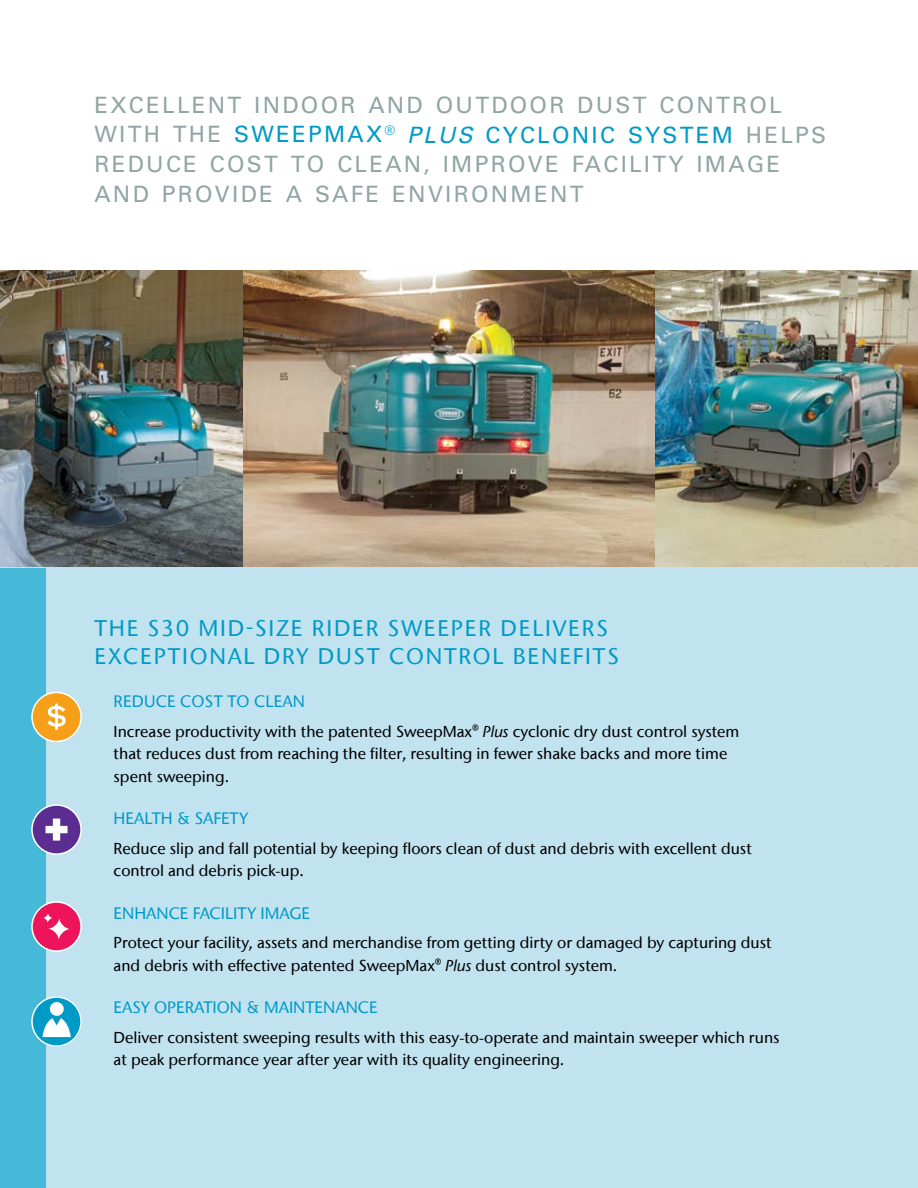
<style>
.page{position:relative;width:918px;height:1188px;background:#fff}
.page>*{position:absolute;margin:0;border:0;box-sizing:border-box;transform-origin:0 0}
.t1{font:22.5px/30px "Univers";letter-spacing:.1em;color:#91a5a5}
.t2{font:500 22.5px/28.5px "Stone Sans IIITC Com";letter-spacing:.08em;color:#009ac7}
.t3{font:500 16.5px "Stone Sans IIITC Com";color:#009ac7}
.t4{font:500 15.75px/22.5px "Stone Sans IIITC Com";color:#000}
.s1{color:#009ac7}
.s2{font-style:italic;color:#009ac7}
.s3{font-style:italic}
</style>
<div class="page">
<div style="left:0;top:271px;width:918px;height:917px;background:#c1e2ef"></div>
<div style="left:0;top:568px;width:46px;height:620px;background:#46b9d9"></div>
<div style="left:32px;top:902px;width:49px;height:49px;background:#ed145b;border-radius:50%"></div>
<div style="left:31px;top:901px;width:51px;height:51px;border:2px solid #fff;border-radius:50%"></div>
<svg style="left:43px;top:913px;width:10px;height:10px"></svg>
<svg style="left:48px;top:918px;width:22px;height:22px"></svg>
<div style="left:32px;top:805px;width:49px;height:49px;background:#5c2d91;border-radius:50%"></div>
<div style="left:31px;top:804px;width:51px;height:51px;border:2px solid #fff;border-radius:50%"></div>
<svg style="left:46px;top:819px;width:22px;height:22px"></svg>
<div style="left:32px;top:692px;width:49px;height:49px;background:#f6a01a;border-radius:50%"></div>
<div style="left:31px;top:692px;width:51px;height:50px;border:2px solid #fff;border-radius:50%"></div>
<svg style="left:47px;top:704px;width:19px;height:26px"></svg>
<svg style="left:32px;top:997px;width:50px;height:50px"></svg>
<div style="left:31px;top:996px;width:51px;height:51px;border:2px solid #fff;border-radius:50%"></div>
<div style="left:50px;top:1002px;width:14px;height:14px;background:#fff;border-radius:50%"></div>
<svg style="left:43px;top:1018px;width:28px;height:19px"></svg>
<img style="left:243px;top:270px;width:413px;height:297px">
<img style="left:656px;top:270px;width:262px;height:297px">
<img style="left:0;top:270px;width:243px;height:297px">
<h1 class="t1" style="left:94px;top:90px;width:733px">EXCELLENT INDOOR AND OUTDOOR DUST CONTROL WITH THE <span class="s1">SWEEPMAX</span><sup>®</sup> <span class="s2">PLUS</span> <span class="s1">CYCLONIC SYSTEM</span> HELPS REDUCE COST TO CLEAN, IMPROVE FACILITY IMAGE AND PROVIDE A SAFE ENVIRONMENT</h1>
<h1 class="t2" style="left:94px;top:614px;width:526px">THE S30 MID-SIZE RIDER SWEEPER DELIVERS<br>EXCEPTIONAL DRY DUST CONTROL BENEFITS</h1>
<p class="t3" style="left:114px;top:691px;width:193px">REDUCE COST TO CLEAN</p>
<p class="t4" style="left:114px;top:720px;width:627px">Increase productivity with the patented SweepMax® <span class="s3">Plus</span> cyclonic dry dust control system that reduces dust from reaching the filter, resulting in fewer shake backs and more time spent sweeping.</p>
<p class="t3" style="left:114px;top:808px;width:136px">HEALTH &amp; SAFETY</p>
<p class="t4" style="left:114px;top:837px;width:640px">Reduce slip and fall potential by keeping floors clean of dust and debris with excellent dust control and debris pick-up.</p>
<p class="t3" style="left:114px;top:903px;width:198px">ENHANCE FACILITY IMAGE</p>
<p class="t4" style="left:114px;top:931px;width:660px">Protect your facility, assets and merchandise from getting dirty or damaged by capturing dust and debris with effective patented SweepMax® <span class="s3">Plus</span> dust control system.</p>
<p class="t3" style="left:114px;top:997px;width:265px">EASY OPERATION &amp; MAINTENANCE</p>
<p class="t4" style="left:114px;top:1026px;width:667px">Deliver consistent sweeping results with this easy-to-operate and maintain sweeper which runs at peak performance year after year with its quality engineering.</p>
</div>
